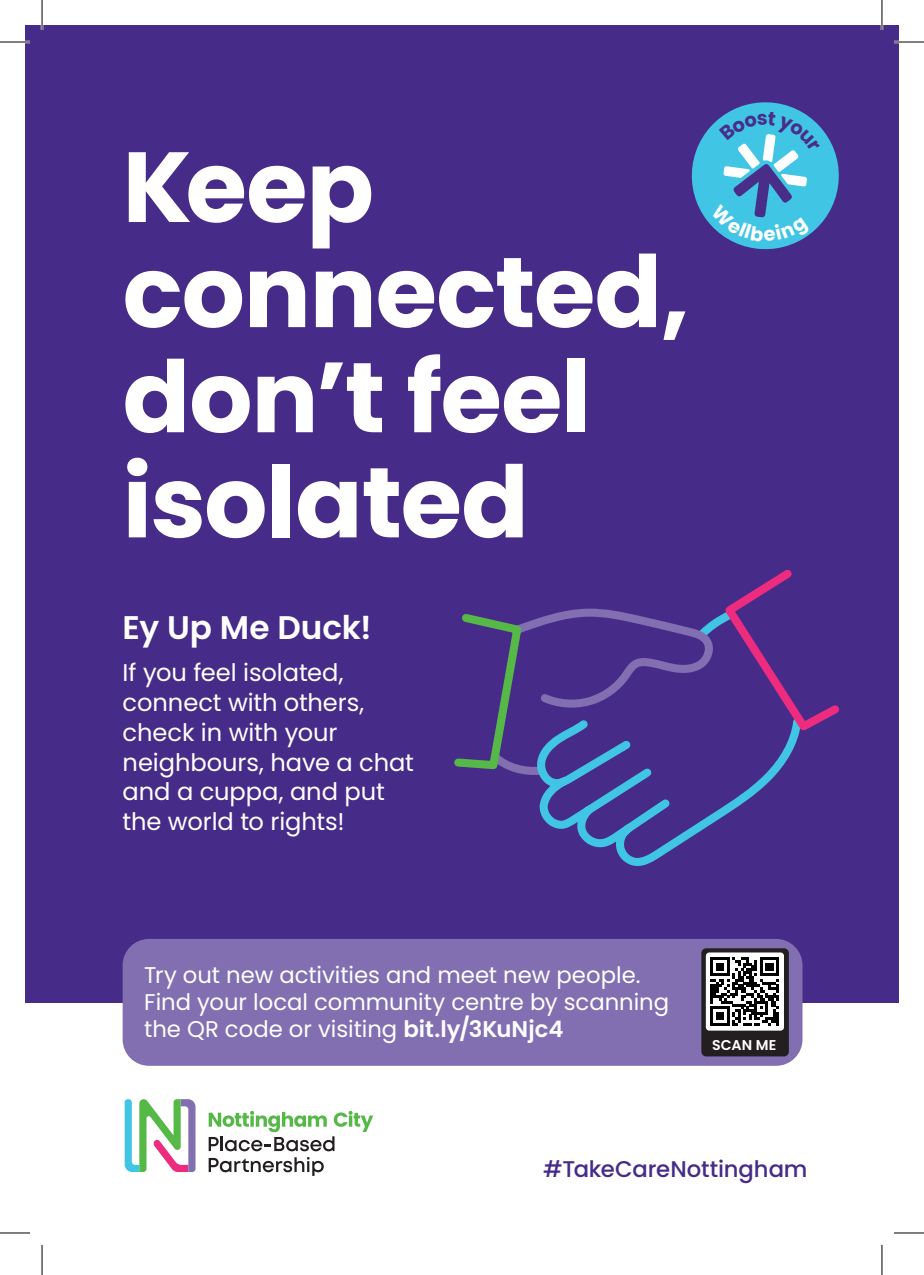
<style>
.page{position:relative;width:924px;height:1275px;background:#fff}
.page>*{position:absolute;margin:0;border:0;box-sizing:border-box;transform-origin:0 0}
.t1{font:700 99.4px/105px "Poppins";letter-spacing:-.01em;color:#fff}
.t2{font:600 32.6px "Poppins";color:#fff}
.t3{font:24.2px/29.8px "Poppins";letter-spacing:-.005em;color:#fff}
.t4{font:22.8px/27.2px "Poppins";color:#fff}
.t5{font:500 22.8px "Poppins";letter-spacing:-.005em;color:#472b89}
.t6{font:600 14.2px "Poppins";letter-spacing:.01em;color:#fff}
.s1{font-weight:600}
</style>
<div class="page">
<div style="left:25px;top:25px;width:873px;height:977px;background:#472b89"></div>
<svg style="left:454px;top:569px;width:385px;height:297px"></svg>
<div style="left:123px;top:939px;width:679px;height:126px;background:#816fb2;border-radius:26px"></div>
<div style="left:702px;top:949px;width:85px;height:106px;background:#231f20;border-radius:3px"></div>
<div style="left:701px;top:948px;width:87px;height:108px;border:3px solid #231f20;border-radius:3px"></div>
<svg style="left:705px;top:952px;width:78px;height:78px;background:#8a8a8a"></svg>
<svg style="left:125px;top:1099px;width:70px;height:73px"></svg>
<svg style="left:208px;top:1110px;width:165px;height:41px"></svg>
<svg style="left:208px;top:1157px;width:115px;height:19px"></svg>
<hr style="left:0;top:41px;width:30px;height:2px;background:#fff">
<hr style="left:893px;top:41px;width:30px;height:2px;background:#fff">
<hr style="left:41px;top:0;width:2px;height:30px;background:#fff">
<hr style="left:880px;top:0;width:2px;height:30px;background:#fff">
<hr style="left:0;top:42px;width:30px;height:1px;background:#000">
<hr style="left:893px;top:42px;width:30px;height:1px;background:#000">
<hr style="left:0;top:1232px;width:30px;height:1px;background:#000">
<hr style="left:893px;top:1232px;width:30px;height:1px;background:#000">
<hr style="left:42px;top:0;width:1px;height:30px;background:#000">
<hr style="left:42px;top:1245px;width:1px;height:30px;background:#000">
<hr style="left:881px;top:0;width:1px;height:30px;background:#000">
<hr style="left:881px;top:1245px;width:1px;height:30px;background:#000">
<svg style="left:691px;top:102px;width:147px;height:147px"></svg>
<p class="t1" style="left:123px;top:135px;width:568px">Keep connected, don’t feel isolated</p>
<p class="t2" style="left:123px;top:609px;width:251px">Ey Up Me Duck!</p>
<p class="t3" style="left:123px;top:658px;width:293px">If you feel isolated, connect with others, check in with your neighbours, have a chat and a cuppa, and put the world to rights!</p>
<p class="t4" style="left:144px;top:961px;width:526px">Try out new activities and meet new people.<br>Find your local community centre by scanning the QR code or visiting <span class="s1">bit.ly/3KuNjc4</span></p>
<p class="t6" style="left:711px;top:1036px;width:66px">SCAN ME</p>
<p class="t5" style="left:543px;top:1155px;width:266px">#TakeCareNottingham</p>
</div>
